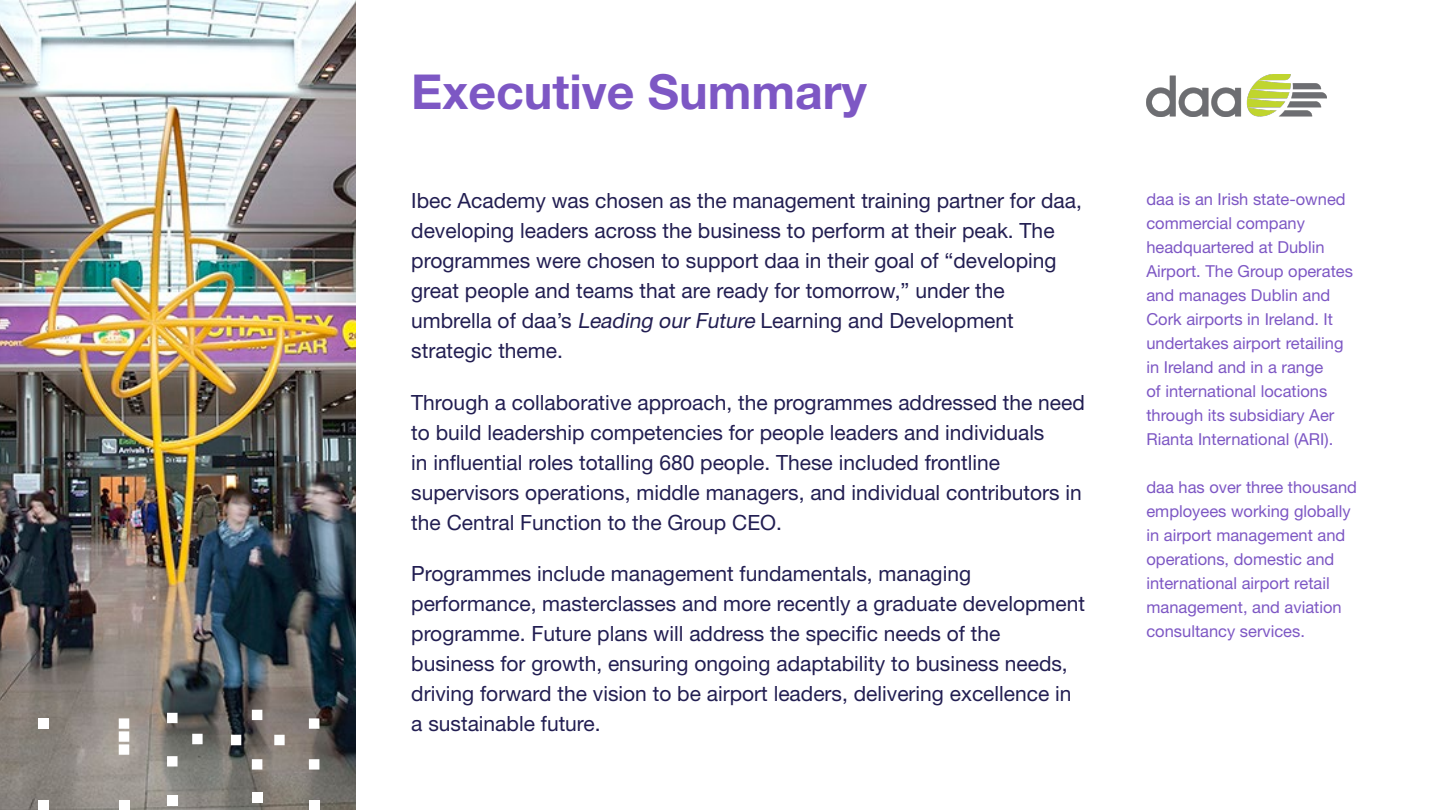
<style>
.page{position:relative;width:1440px;height:810px;background:#fff}
.page>*{position:absolute;margin:0;border:0;box-sizing:border-box;transform-origin:0 0}
.t1{font:700 48.22px "Helvetica Neue LT Std";color:#7d57c4}
.t2{font:21px/30px "Helvetica Neue LT Std";color:#221e52}
.t3{font:16.5px/24px "Helvetica Neue LT Std";color:#7d57c4}
.s1{font-style:italic}
</style>
<div class="page">
<img style="left:0;top:0;width:355px;height:810px">
<img style="left:1146px;top:74px;width:180px;height:42px">
<svg style="left:309px;top:718px;width:10px;height:52px"></svg>
<svg style="left:231px;top:710px;width:54px;height:60px;background:#787472"></svg>
<svg style="left:167px;top:713px;width:36px;height:54px;background:#7f7f7a"></svg>
<svg style="left:119px;top:718px;width:10px;height:37px"></svg>
<div style="left:39px;top:718px;width:10px;height:11px;background:#fff"></div>
<div style="left:309px;top:801px;width:10px;height:9px;background:#fff"></div>
<div style="left:252px;top:792px;width:10px;height:11px;background:#fff"></div>
<div style="left:167px;top:795px;width:11px;height:11px;background:#fff"></div>
<div style="left:119px;top:801px;width:10px;height:9px;background:#fff"></div>
<div style="left:39px;top:801px;width:10px;height:9px;background:#fff"></div>
<h1 class="t1" style="left:411px;top:62px;width:457px">Executive Summary</h1>
<p class="t2" style="left:411px;top:186px;width:672px">Ibec Academy was chosen as the management training partner for daa, developing leaders across the business to perform at their peak. The programmes were chosen to support daa in their goal of “developing great people and teams that are ready for tomorrow,” under the umbrella of daa’s <span class="s1">Leading our Future</span> Learning and Development strategic theme.</p>
<p class="t2" style="left:411px;top:387px;width:675px">Through a collaborative approach, the programmes addressed the need to build leadership competencies for people leaders and individuals<br>in influential roles totalling 680 people. These included frontline supervisors operations, middle managers, and individual contributors in the Central Function to the Group CEO.</p>
<p class="t2" style="left:411px;top:558px;width:675px">Programmes include management fundamentals, managing performance, masterclasses and more recently a graduate development programme. Future plans will address the specific needs of the business for growth, ensuring ongoing adaptability to business needs, driving forward the vision to be airport leaders, delivering excellence in a sustainable future.</p>
<p class="t3" style="left:1146px;top:187px;width:208px">daa is an Irish state-owned commercial company headquartered at Dublin<br>Airport. The Group operates and manages Dublin and<br>Cork airports in Ireland. It undertakes airport retailing in Ireland and in a range<br>of international locations through its subsidiary Aer<br>Rianta International (ARI).</p>
<p class="t3" style="left:1146px;top:475px;width:212px">daa has over three thousand employees working globally in airport management and operations, domestic and international airport retail management, and aviation consultancy services.</p>
</div>
